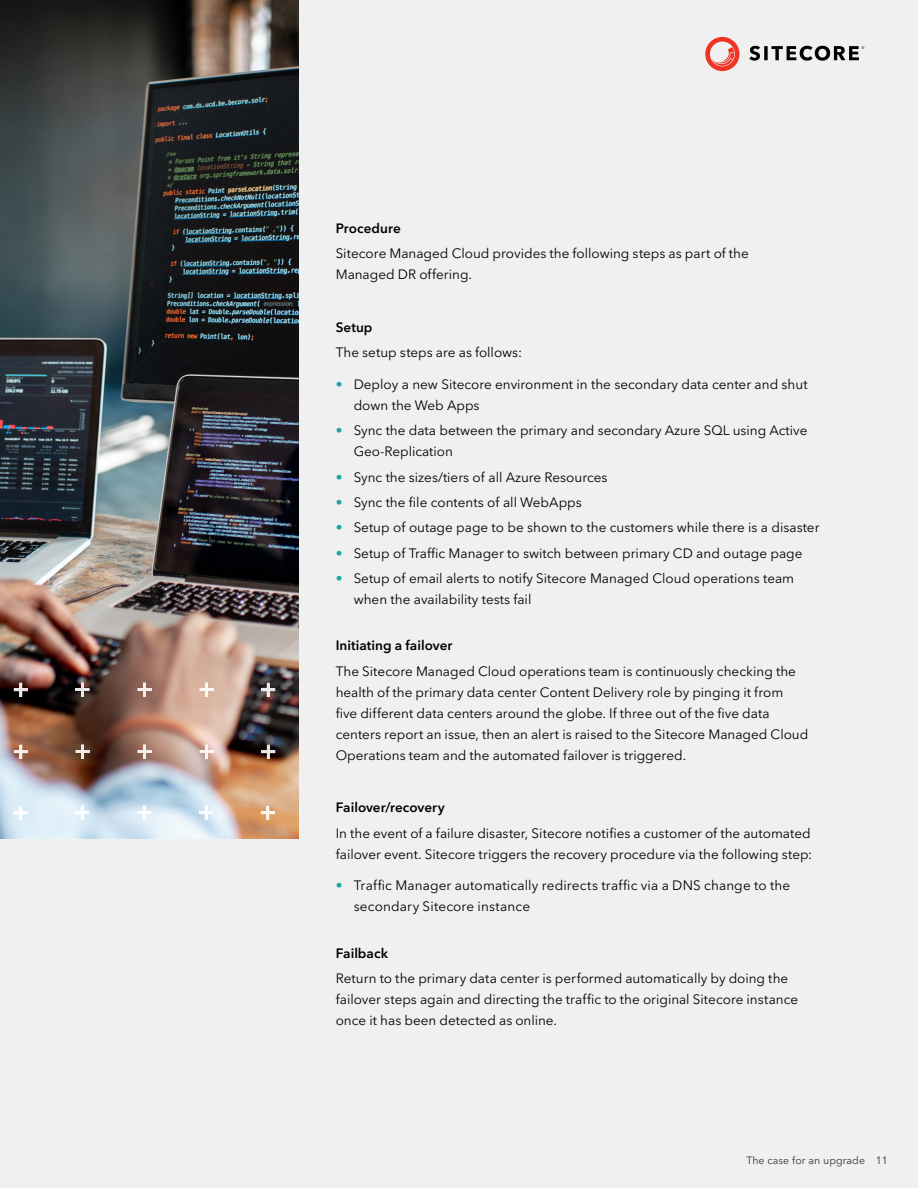
<style>
.page{position:relative;width:918px;height:1188px;background:#f0f0f0}
.page>*{position:absolute;margin:0;border:0;box-sizing:border-box;transform-origin:0 0}
.Body_Text{font:13.5px/21px "Avenir Next LT Pro";color:#000}
.Body_Text-2{font:600 13.5px "Avenir Next LT Pro";letter-spacing:.005em;color:#000}
.t1{font:10.5px "Avenir Next LT Pro";letter-spacing:.01em;color:#333}
.s1{color:#1ca6a3}
</style>
<div class="page">
<svg style="left:705px;top:37px;width:34px;height:34px"></svg>
<svg style="left:749px;top:46px;width:115px;height:15px"></svg>
<img style="left:0;top:0;width:298px;height:838px">
<hr style="left:81px;top:682px;width:3px;height:15px;background:#fff">
<svg style="left:76px;top:683px;width:13px;height:13px"></svg>
<hr style="left:75px;top:688px;width:15px;height:3px;background:#fff">
<hr style="left:143px;top:682px;width:3px;height:15px;background:#fff">
<svg style="left:138px;top:683px;width:13px;height:13px"></svg>
<hr style="left:137px;top:688px;width:15px;height:3px;background:#fff">
<hr style="left:205px;top:682px;width:3px;height:15px;background:#fff">
<svg style="left:200px;top:683px;width:13px;height:13px"></svg>
<hr style="left:199px;top:688px;width:15px;height:3px;background:#fff">
<hr style="left:267px;top:683px;width:3px;height:14px;background:#fff">
<svg style="left:262px;top:683px;width:13px;height:13px"></svg>
<hr style="left:261px;top:688px;width:14px;height:3px;background:#fff">
<hr style="left:19px;top:683px;width:3px;height:14px;background:#fff">
<svg style="left:14px;top:683px;width:14px;height:13px"></svg>
<hr style="left:14px;top:688px;width:14px;height:3px;background:#fff">
<hr style="left:81px;top:744px;width:3px;height:15px;background:#fff">
<svg style="left:76px;top:745px;width:13px;height:13px"></svg>
<hr style="left:75px;top:750px;width:15px;height:3px;background:#fff">
<hr style="left:143px;top:744px;width:3px;height:15px;background:#fff">
<svg style="left:138px;top:745px;width:13px;height:13px"></svg>
<hr style="left:137px;top:750px;width:15px;height:3px;background:#fff">
<hr style="left:205px;top:744px;width:3px;height:15px;background:#fff">
<svg style="left:200px;top:745px;width:13px;height:13px"></svg>
<hr style="left:200px;top:750px;width:14px;height:3px;background:#fff">
<hr style="left:267px;top:745px;width:3px;height:14px;background:#fff">
<svg style="left:262px;top:745px;width:13px;height:13px"></svg>
<hr style="left:261px;top:750px;width:14px;height:3px;background:#fff">
<svg style="left:14px;top:745px;width:14px;height:14px"></svg>
<hr style="left:14px;top:750px;width:14px;height:3px;background:#fff">
<hr style="left:81px;top:805px;width:3px;height:15px;background:#fff">
<svg style="left:75px;top:806px;width:14px;height:13px"></svg>
<hr style="left:75px;top:811px;width:14px;height:3px;background:#fff">
<hr style="left:143px;top:805px;width:3px;height:15px;background:#fff">
<svg style="left:138px;top:806px;width:13px;height:13px"></svg>
<hr style="left:137px;top:811px;width:14px;height:3px;background:#fff">
<hr style="left:205px;top:805px;width:3px;height:15px;background:#fff">
<svg style="left:200px;top:806px;width:13px;height:13px"></svg>
<hr style="left:199px;top:811px;width:14px;height:3px;background:#fff">
<svg style="left:261px;top:806px;width:14px;height:14px"></svg>
<hr style="left:261px;top:811px;width:14px;height:3px;background:#fff">
<hr style="left:13px;top:811px;width:15px;height:3px;background:#fff">
<svg style="left:14px;top:806px;width:13px;height:14px"></svg>
<p class="Body_Text-2" style="left:336px;top:220px;width:67px">Procedure</p>
<p class="Body_Text" style="left:336px;top:243px;width:415px">Sitecore Managed Cloud provides the following steps as part of the<br>Managed DR offering.</p>
<p class="Body_Text-2" style="left:336px;top:319px;width:38px">Setup</p>
<p class="Body_Text" style="left:336px;top:342px;width:188px">The setup steps are as follows:</p>
<p class="Body_Text" style="left:354px;top:374px;width:455px;text-indent:-18px"><span class="s1">•</span> Deploy a new Sitecore environment in the secondary data center and shut down the Web Apps</p>
<p class="Body_Text" style="left:354px;top:420px;width:455px;text-indent:-18px"><span class="s1">•</span> Sync the data between the primary and secondary Azure SQL using Active<br>Geo-Replication</p>
<p class="Body_Text" style="left:336px;top:466px;width:273px"><span class="s1">•</span> Sync the sizes/tiers of all Azure Resources</p>
<p class="Body_Text" style="left:336px;top:492px;width:248px"><span class="s1">•</span> Sync the file contents of all WebApps</p>
<p class="Body_Text" style="left:336px;top:517px;width:485px"><span class="s1">•</span> Setup of outage page to be shown to the customers while there is a disaster</p>
<p class="Body_Text" style="left:336px;top:542px;width:468px"><span class="s1">•</span> Setup of Traffic Manager to switch between primary CD and outage page</p>
<p class="Body_Text" style="left:354px;top:568px;width:442px;text-indent:-18px"><span class="s1">•</span> Setup of email alerts to notify Sitecore Managed Cloud operations team when the availability tests fail</p>
<p class="Body_Text-2" style="left:336px;top:637px;width:118px">Initiating a failover</p>
<p class="Body_Text" style="left:336px;top:660px;width:474px">The Sitecore Managed Cloud operations team is continuously checking the health of the primary data center Content Delivery role by pinging it from five different data centers around the globe. If three out of the five data centers report an issue, then an alert is raised to the Sitecore Managed Cloud Operations team and the automated failover is triggered.</p>
<p class="Body_Text-2" style="left:336px;top:799px;width:110px">Failover/recovery</p>
<p class="Body_Text" style="left:336px;top:822px;width:478px">In the event of a failure disaster, Sitecore notifies a customer of the automated failover event. Sitecore triggers the recovery procedure via the following step:</p>
<p class="Body_Text" style="left:354px;top:875px;width:438px;text-indent:-18px"><span class="s1">•</span> Traffic Manager automatically redirects traffic via a DNS change to the secondary Sitecore instance</p>
<p class="Body_Text-2" style="left:336px;top:945px;width:54px">Failback</p>
<p class="Body_Text" style="left:336px;top:968px;width:464px">Return to the primary data center is performed automatically by doing the failover steps again and directing the traffic to the original Sitecore instance once it has been detected as online.</p>
<p class="t1" style="left:747px;top:1154px;width:143px">The case for an upgrade 11</p>
</div>
